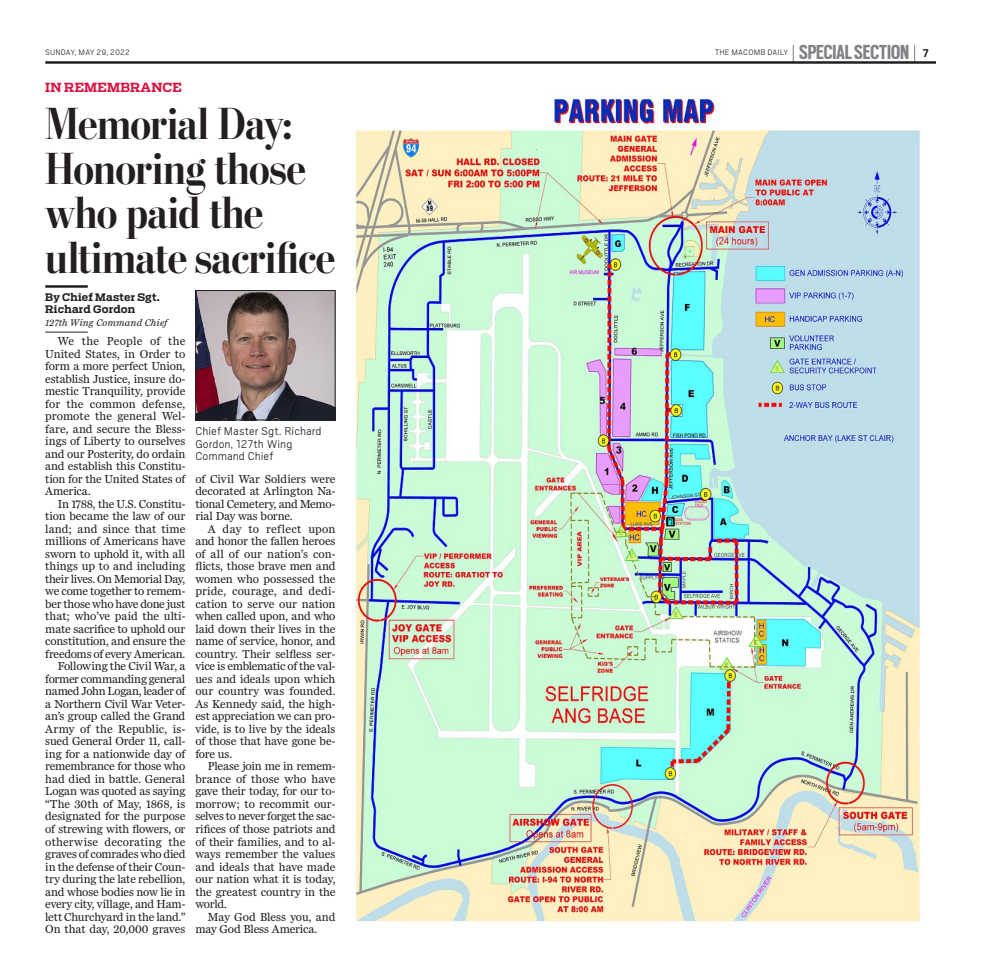
<style>
.page{position:relative;width:981px;height:980px;background:#fff}
.page>*{position:absolute;margin:0;border:0;box-sizing:border-box;transform-origin:0 0}
.t1{font:700 45px/44.4px "Stilson Display";letter-spacing:-.01em;color:#231f20}
.t2{font:700 22.5px "Scout Cond";color:#808285}
.t3{font:300 12.5px/12.5px "Cub Scout";color:#231f20}
.t4{font:700 12.5px "Receiver";letter-spacing:.015em;color:#d81440}
.t5{font:12px/12.5px "Miller Daily Two";letter-spacing:-.01em;color:#231f20;text-align:justify}
.t6{font:700 10.25px/12.5px "Receiver";letter-spacing:.02em;color:#231f20}
.t7{font:italic 10px "Miller Daily Two";letter-spacing:.01em;color:#231f20}
.t8{font:300 8.75px "Cub Scout";letter-spacing:.01em;color:#231f20}
.s1{font-family:"Cub Scout";font-weight:300;font-size:21.5px;color:#231f20}
.s2{font-family:"Cub Scout";font-size:12.5px;color:#231f20}
</style>
<div class="page">
<hr style="left:45px;top:285px;width:43px;height:3px;background:#231f20">
<hr style="left:45px;top:332px;width:43px;height:1px;background:#231f20">
<img style="left:197px;top:292px;width:136px;height:126px">
<div style="left:195px;top:290px;width:140px;height:130px;border:1px solid #231f20"></div>
<img style="left:354px;top:92px;width:567px;height:833px">
<hr style="left:45px;top:61px;width:890px;height:3px;background:#231f20">
<p class="t8" style="left:45px;top:50px;width:86px">SUNDAY, MAY 29, 2022</p>
<p class="t8" style="left:714px;top:50px;width:75px">THE MACOMB DAILY</p>
<h2 class="t2" style="left:792px;top:38px;width:138px"><span class="s1">|</span> SPECIAL SECTION <span class="s1">|</span> <span class="s2">7</span></h2>
<p class="t4" style="left:45px;top:83px;width:138px">IN REMEMBRANCE</p>
<h1 class="t1" style="left:45px;top:107px;width:292px">Memorial Day:<br>Honoring those who paid the ultimate sacrifice</h1>
<p class="t6" style="left:45px;top:292px;width:116px">By Chief Master Sgt.<br>Richard Gordon</p>
<p class="t7" style="left:45px;top:319px;width:124px">127th Wing Command Chief</p>
<p class="t5" style="left:45px;top:336px;width:142px;text-indent:13px">We the People of the United States, in Order to form a more perfect Union, establish Justice, insure do&shy;mestic Tranquility, provide for the common defense, promote the general Wel&shy;fare, and secure the Bless&shy;ings of Liberty to ourselves and our Posterity, do ordain and establish this Constitu&shy;tion for the United States of America.</p>
<p class="t5" style="left:45px;top:498px;width:142px;text-align:right">In 1788, the U.S. Constitu&shy;tion became the law of our land; and since that time millions of Americans have sworn to uphold it, with all things up to and including their lives. On Memorial Day, we come together to remem&shy;ber those who have done just that; who’ve paid the ulti&shy;mate sacrifice to uphold our constitution, and ensure the freedoms of every American.<br>Following the Civil War, a former commanding general named John Logan, leader of a Northern Civil War Veter&shy;an’s group called the Grand<br>Army of the Republic, is&shy;sued General Order 11, call&shy;ing for a nationwide day of remembrance for those who had died in battle. General<br>Logan was quoted as saying “The 30th of May, 1868, is designated for the purpose of strewing with flowers, or otherwise decorating the graves of comrades who died in the defense of their Coun&shy;try during the late rebellion, and whose bodies now lie in every city, village, and Ham&shy;lett Churchyard in the land.”<br>On that day, 20,000 graves</p>
<p class="t3" style="left:195px;top:426px;width:128px">Chief Master Sgt. Richard<br>Gordon, 127th Wing<br>Command Chief</p>
<p class="t5" style="left:195px;top:473px;width:142px">of Civil War Soldiers were decorated at Arlington Na&shy;tional Cemetery, and Memo&shy;rial Day was borne.</p>
<p class="t5" style="left:195px;top:523px;width:142px;text-indent:13px">A day to reflect upon and honor the fallen heroes of all of our nation’s con&shy;flicts, those brave men and women who possessed the pride, courage, and dedi&shy;cation to serve our nation when called upon, and who laid down their lives in the name of service, honor, and country. Their selfless ser&shy;vice is emblematic of the val&shy;ues and ideals upon which our country was founded.<br>As Kennedy said, the high&shy;est appreciation we can pro&shy;vide, is to live by the ideals of those that have gone be&shy;fore us.</p>
<p class="t5" style="left:195px;top:761px;width:142px;text-indent:13px">Please join me in remem&shy;brance of those who have gave their today, for our to&shy;morrow; to recommit our&shy;selves to never forget the sac&shy;rifices of those patriots and of their families, and to al&shy;ways remember the values and ideals that have made our nation what it is today, the greatest country in the world.</p>
<p class="t5" style="left:195px;top:911px;width:141px;text-indent:12px">May God Bless you, and may God Bless America.</p>
</div>
